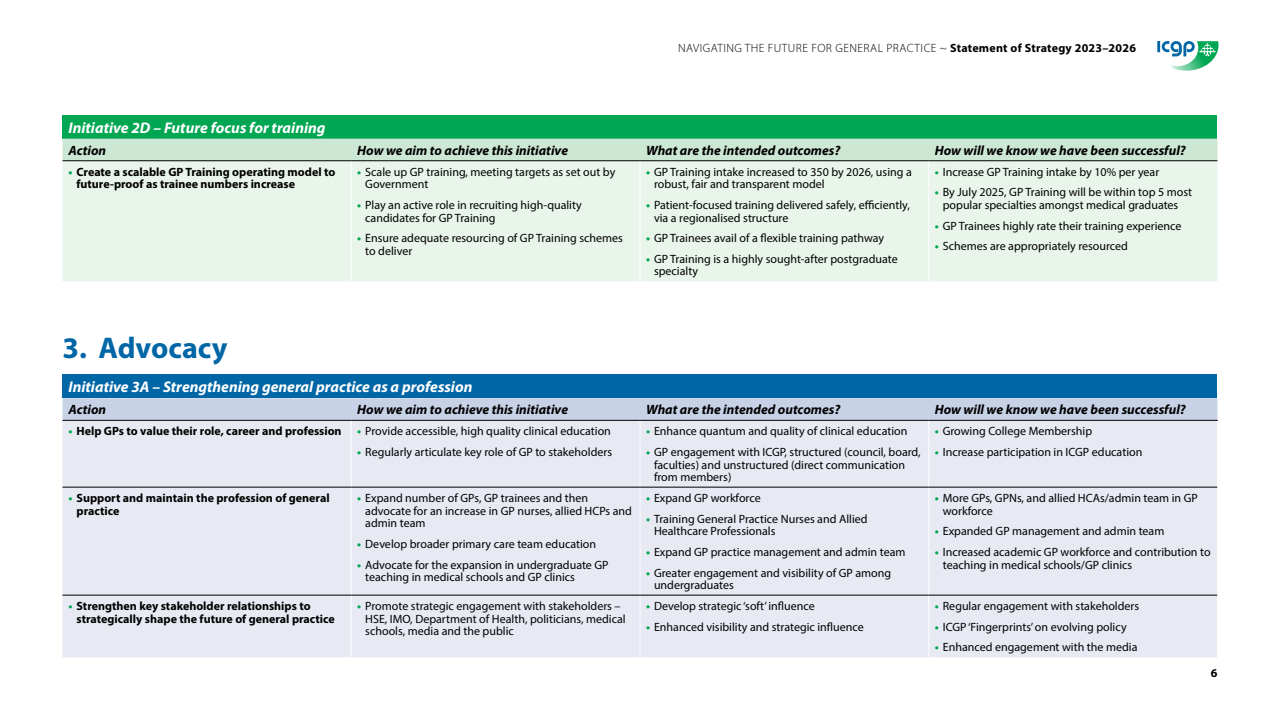
<style>
.page{position:relative;width:1280px;height:720px;background:#fff}
.page>*{position:absolute;margin:0;border:0;box-sizing:border-box;transform-origin:0 0}
.t1{font:700 30px "Myriad Pro";color:#0066a6}
.t2{font:italic 700 15.5px "Myriad Pro";color:#fff}
.t3{font:italic 700 13.5px "Myriad Pro";color:#000}
.t4{font:12px/12.6px "Myriad Pro";color:#000}
.t5{font:700 12px/12.6px "Myriad Pro";color:#000}
.t6{font:300 12px "Myriad Pro";letter-spacing:.04em;color:#000}
.s1{font-weight:700}
.s2{color:#00a651}
.s3{font-weight:700;color:#00a651}
</style>
<div class="page">
<svg style="left:1171px;top:41px;width:48px;height:30px"></svg>
<svg style="left:1157px;top:41px;width:38px;height:15px"></svg>
<div style="left:62px;top:115px;width:1156px;height:24px;background:#00a651"></div>
<div style="left:62px;top:139px;width:1156px;height:22px;background:#cce7d3"></div>
<div style="left:62px;top:162px;width:1156px;height:119px;background:#e9f4eb"></div>
<hr style="left:351px;top:161px;width:1px;height:120px;background:#fff">
<hr style="left:640px;top:161px;width:1px;height:120px;background:#fff">
<hr style="left:928px;top:161px;width:1px;height:120px;background:#fff">
<hr style="left:62px;top:161px;width:289px;height:1px;background:#000">
<hr style="left:351px;top:161px;width:289px;height:1px;background:#000">
<hr style="left:640px;top:161px;width:289px;height:1px;background:#000">
<hr style="left:929px;top:161px;width:289px;height:1px;background:#000">
<div style="left:62px;top:421px;width:1155px;height:236px;background:#e7eaf3"></div>
<hr style="left:351px;top:420px;width:1px;height:67px;background:#fff">
<hr style="left:640px;top:420px;width:1px;height:67px;background:#fff">
<hr style="left:928px;top:420px;width:1px;height:67px;background:#fff">
<hr style="left:351px;top:487px;width:1px;height:108px;background:#fff">
<hr style="left:640px;top:487px;width:1px;height:108px;background:#fff">
<hr style="left:928px;top:487px;width:1px;height:108px;background:#fff">
<hr style="left:351px;top:595px;width:1px;height:62px;background:#fff">
<hr style="left:640px;top:595px;width:1px;height:62px;background:#fff">
<hr style="left:928px;top:595px;width:1px;height:62px;background:#fff">
<hr style="left:62px;top:487px;width:289px;height:1px;background:#000">
<hr style="left:351px;top:487px;width:289px;height:1px;background:#000">
<hr style="left:640px;top:487px;width:289px;height:1px;background:#000">
<hr style="left:929px;top:487px;width:288px;height:1px;background:#000">
<hr style="left:62px;top:595px;width:289px;height:1px;background:#000">
<hr style="left:351px;top:595px;width:289px;height:1px;background:#000">
<hr style="left:640px;top:595px;width:289px;height:1px;background:#000">
<hr style="left:929px;top:595px;width:288px;height:1px;background:#000">
<hr style="left:62px;top:420px;width:289px;height:1px;background:#000">
<hr style="left:351px;top:420px;width:289px;height:1px;background:#000">
<hr style="left:640px;top:420px;width:289px;height:1px;background:#000">
<hr style="left:929px;top:420px;width:289px;height:1px;background:#000">
<svg style="left:62px;top:375px;width:1156px;height:45px;background:#619ac4"></svg>
<p class="t6" style="left:678px;top:41px;width:459px">NAVIGATING THE FUTURE FOR GENERAL PRACTICE ~ <span class="s1">Statement of Strategy 2023–2026</span></p>
<p class="t2" style="left:68px;top:117px;width:259px">Initiative 2D – Future focus for training</p>
<p class="t3" style="left:68px;top:141px;width:39px">Action</p>
<p class="t3" style="left:357px;top:141px;width:212px">How we aim to achieve this initiative</p>
<p class="t3" style="left:646px;top:141px;width:196px">What are the intended outcomes?</p>
<p class="t3" style="left:935px;top:141px;width:253px">How will we know we have been successful?</p>
<p class="t5" style="left:77px;top:165px;width:260px;text-indent:-8px"><span class="s2">•</span> Create a scalable GP Training operating model to future-proof as trainee numbers increase</p>
<p class="t4" style="left:365px;top:165px;width:252px;text-indent:-8px"><span class="s3">•</span> Scale up GP training, meeting targets as set out by<br>Government</p>
<p class="t4" style="left:365px;top:198px;width:218px;text-indent:-8px"><span class="s3">•</span> Play an active role in recruiting high-quality candidates for GP Training</p>
<p class="t4" style="left:365px;top:232px;width:259px;text-indent:-8px"><span class="s3">•</span> Ensure adequate resourcing of GP Training schemes to deliver</p>
<p class="t4" style="left:654px;top:165px;width:259px;text-indent:-8px"><span class="s3">•</span> GP Training intake increased to 350 by 2026, using a robust, fair and transparent model</p>
<p class="t4" style="left:654px;top:198px;width:257px;text-indent:-8px"><span class="s3">•</span> Patient-focused training delivered safely, efficiently, via a regionalised structure</p>
<p class="t4" style="left:646px;top:232px;width:240px"><span class="s3">•</span> GP Trainees avail of a flexible training pathway</p>
<p class="t4" style="left:654px;top:252px;width:245px;text-indent:-8px"><span class="s3">•</span> GP Training is a highly sought-after postgraduate specialty</p>
<p class="t4" style="left:935px;top:165px;width:226px"><span class="s3">•</span> Increase GP Training intake by 10% per year</p>
<p class="t4" style="left:935px;top:186px;width:259px;text-align:center"><span class="s3">•</span> By July 2025, GP Training will be within top 5 most popular specialties amongst medical graduates</p>
<p class="t4" style="left:935px;top:219px;width:248px"><span class="s3">•</span> GP Trainees highly rate their training experience</p>
<p class="t4" style="left:935px;top:240px;width:195px"><span class="s3">•</span> Schemes are appropriately resourced</p>
<h1 class="t1" style="left:62px;top:328px;width:167px">3. Advocacy</h1>
<p class="t2" style="left:68px;top:377px;width:405px">Initiative 3A – Strengthening general practice as a profession</p>
<p class="t3" style="left:68px;top:401px;width:39px">Action</p>
<p class="t3" style="left:357px;top:401px;width:212px">How we aim to achieve this initiative</p>
<p class="t3" style="left:646px;top:401px;width:196px">What are the intended outcomes?</p>
<p class="t3" style="left:935px;top:401px;width:253px">How will we know we have been successful?</p>
<p class="t5" style="left:68px;top:425px;width:275px"><span class="s2">•</span> Help GPs to value their role, career and profession</p>
<p class="t4" style="left:357px;top:425px;width:255px"><span class="s3">•</span> Provide accessible, high quality clinical education</p>
<p class="t4" style="left:357px;top:445px;width:256px"><span class="s3">•</span> Regularly articulate key role of GP to stakeholders</p>
<p class="t4" style="left:646px;top:425px;width:263px"><span class="s3">•</span> Enhance quantum and quality of clinical education</p>
<p class="t4" style="left:654px;top:445px;width:268px;text-indent:-8px"><span class="s3">•</span> GP engagement with ICGP, structured (council, board, faculties) and unstructured (direct communication from members)</p>
<p class="t4" style="left:935px;top:425px;width:159px"><span class="s3">•</span> Growing College Membership</p>
<p class="t4" style="left:935px;top:445px;width:209px"><span class="s3">•</span> Increase participation in ICGP education</p>
<p class="t5" style="left:77px;top:491px;width:255px;text-indent:-8px"><span class="s2">•</span> Support and maintain the profession of general practice</p>
<p class="t4" style="left:365px;top:492px;width:268px;text-indent:-8px"><span class="s3">•</span> Expand number of GPs, GP trainees and then advocate for an increase in GP nurses, allied HCPs and admin team</p>
<p class="t4" style="left:357px;top:537px;width:240px"><span class="s3">•</span> Develop broader primary care team education</p>
<p class="t4" style="left:365px;top:558px;width:245px;text-indent:-8px"><span class="s3">•</span> Advocate for the expansion in undergraduate GP teaching in medical schools and GP clinics</p>
<p class="t4" style="left:646px;top:492px;width:116px"><span class="s3">•</span> Expand GP workforce</p>
<p class="t4" style="left:654px;top:512px;width:215px;text-indent:-8px"><span class="s3">•</span> Training General Practice Nurses and Allied<br>Healthcare Professionals</p>
<p class="t4" style="left:646px;top:545px;width:261px"><span class="s3">•</span> Expand GP practice management and admin team</p>
<p class="t4" style="left:654px;top:566px;width:239px;text-indent:-8px"><span class="s3">•</span> Greater engagement and visibility of GP among undergraduates</p>
<p class="t5" style="left:77px;top:599px;width:260px;text-indent:-8px"><span class="s2">•</span> Strengthen key stakeholder relationships to strategically shape the future of general practice</p>
<p class="t4" style="left:365px;top:600px;width:262px;text-indent:-8px"><span class="s3">•</span> Promote strategic engagement with stakeholders –<br>HSE, IMO, Department of Health, politicians, medical schools, media and the public</p>
<p class="t4" style="left:646px;top:600px;width:170px"><span class="s3">•</span> Develop strategic ‘soft’ influence</p>
<p class="t4" style="left:646px;top:620px;width:219px"><span class="s3">•</span> Enhanced visibility and strategic influence</p>
<p class="t4" style="left:943px;top:492px;width:257px;text-indent:-8px"><span class="s3">•</span> More GPs, GPNs, and allied HCAs/admin team in GP workforce</p>
<p class="t4" style="left:935px;top:525px;width:231px"><span class="s3">•</span> Expanded GP management and admin team</p>
<p class="t4" style="left:943px;top:545px;width:269px;text-indent:-8px"><span class="s3">•</span> Increased academic GP workforce and contribution to teaching in medical schools/GP clinics</p>
<p class="t4" style="left:935px;top:600px;width:206px"><span class="s3">•</span> Regular engagement with stakeholders</p>
<p class="t4" style="left:935px;top:620px;width:193px"><span class="s3">•</span> ICGP ‘Fingerprints’ on evolving policy</p>
<p class="t4" style="left:935px;top:641px;width:204px"><span class="s3">•</span> Enhanced engagement with the media</p>
<p class="t5" style="left:1211px;top:666px;width:8px">6</p>
</div>
